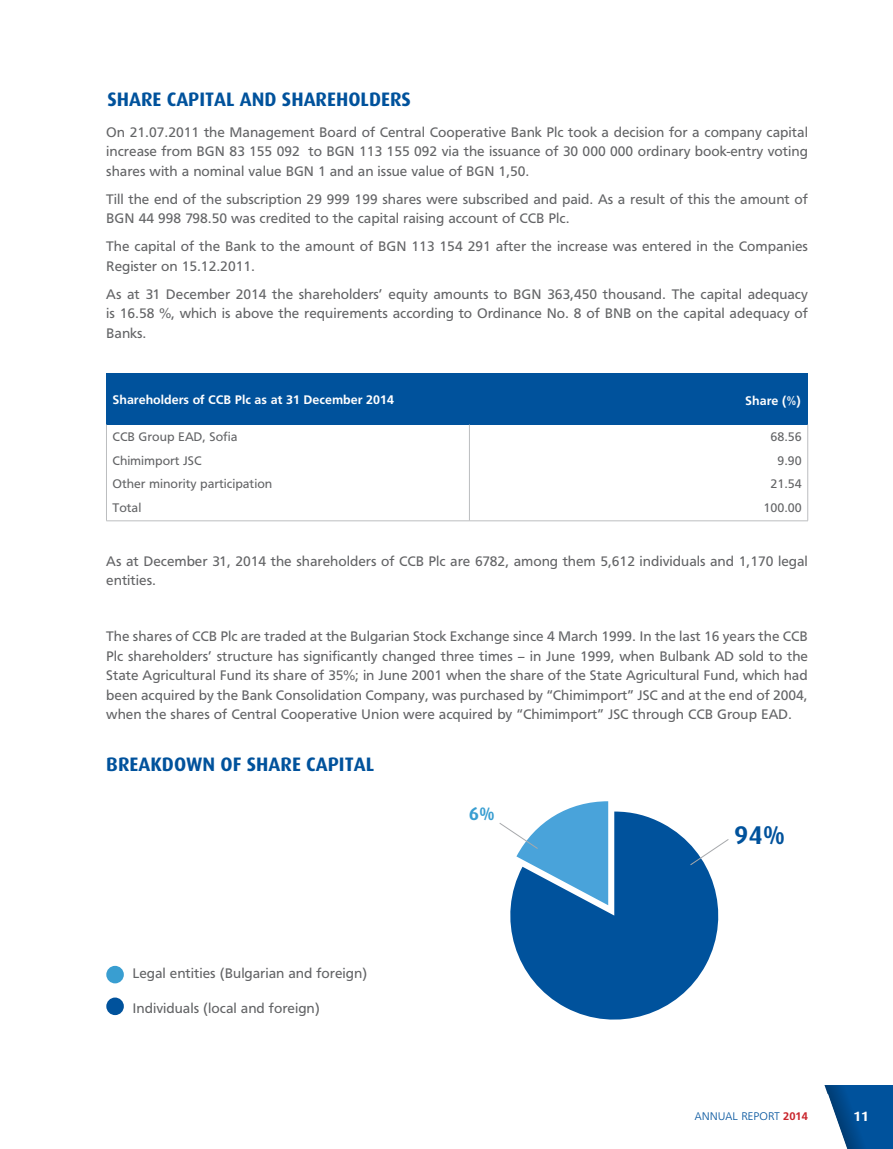
<style>
.page{position:relative;width:893px;height:1149px;background:#fff}
.page>*{position:absolute;margin:0;border:0;box-sizing:border-box;transform-origin:0 0}
.t1{font:700 25.65px "Hermes Bg";color:#00529c}
.t2{font:700 19.5px "Hermes Bg";color:#00529c}
.t3{font:700 18.6px "Hermes Bg";color:#399ed1}
.t4{font:15px/19.5px "HS Grotesk Bg";color:#636466;text-align:justify}
.t5{font:13.5px/23.5px "HS Grotesk Bg";color:#636466}
.t6{font:700 13.5px "HS Grotesk Bg";color:#fff}
.t7{font:700 13.5px "Hermes Bg";color:#fff}
.t8{font:300 12px "HS Grotesk Bg";color:#00529c}
.s1{font-size:18px}
.s2{font-weight:700;color:#c9252c}
</style>
<div class="page">
<div style="left:646px;top:1084px;width:247px;height:64px;background:#00529c"></div>
<svg style="left:646px;top:1084px;width:229px;height:64px;background:#d4e0ec"></svg>
<div style="left:106px;top:373px;width:702px;height:51px;background:#00529c"></div>
<hr style="left:106px;top:424px;width:1px;height:96px;background:#bcbec0">
<hr style="left:469px;top:424px;width:1px;height:96px;background:#bcbec0">
<hr style="left:807px;top:424px;width:1px;height:96px;background:#bcbec0">
<hr style="left:106px;top:520px;width:363px;height:1px;background:#bcbec0">
<hr style="left:469px;top:520px;width:339px;height:1px;background:#bcbec0">
<svg style="left:510px;top:811px;width:209px;height:209px;fill:#00529c"></svg>
<svg style="left:499px;top:801px;width:109px;height:104px"></svg>
<svg style="left:689px;top:827px;width:40px;height:49px"></svg>
<div style="left:106px;top:997px;width:18px;height:17px;background:#00529c;border-radius:50%"></div>
<div style="left:106px;top:965px;width:18px;height:18px;background:#399ed1;border-radius:50%"></div>
<h2 class="t2" style="left:107px;top:88px;width:304px">SHARE CAPITAL AND SHAREHOLDERS</h2>
<p class="t4" style="left:106px;top:122px;width:703px">On 21.07.2011 the Management Board of Central Cooperative Bank Plc took a decision for a company capital increase from BGN 83 155 092 to BGN 113 155 092 via the issuance of 30 000 000 ordinary book-entry voting shares with a nominal value BGN 1 and an issue value of BGN 1,50.</p>
<p class="t4" style="left:106px;top:189px;width:703px">Till the end of the subscription 29 999 199 shares were subscribed and paid. As a result of this the amount of<br>BGN 44 998 798.50 was credited to the capital raising account of CCB Plc.</p>
<p class="t4" style="left:106px;top:236px;width:703px">The capital of the Bank to the amount of BGN 113 154 291 after the increase was entered in the Companies<br>Register on 15.12.2011.</p>
<p class="t4" style="left:106px;top:284px;width:703px">As at 31 December 2014 the shareholders’ equity amounts to BGN 363,450 thousand. The capital adequacy is 16.58 %, which is above the requirements according to Ordinance No. 8 of BNB on the capital adequacy of Banks.</p>
<p class="t6" style="left:112px;top:392px;width:283px">Shareholders of CCB Plc as at 31 December 2014</p>
<p class="t5" style="left:112px;top:425px;width:161px">CCB Group EAD, Sofia<br>Chimimport JSC<br>Other minority participation<br>Total</p>
<p class="t5" style="left:763px;top:425px;width:40px;text-align:right">68.56<br>9.90<br>21.54<br>100.00</p>
<p class="t6" style="left:745px;top:392px;width:57px">Share (%)</p>
<p class="t4" style="left:106px;top:550px;width:703px">As at December 31, 2014 the shareholders of CCB Plc are 6782, among them 5,612 individuals and 1,170 legal entities.</p>
<p class="t4" style="left:106px;top:626px;width:703px">The shares of CCB Plc are traded at the Bulgarian Stock Exchange since 4 March 1999. In the last 16 years the CCB Plc shareholders’ structure has significantly changed three times – in June 1999, when Bulbank AD sold to the State Agricultural Fund its share of 35%; in June 2001 when the share of the State Agricultural Fund, which had been acquired by the Bank Consolidation Company, was purchased by “Chimimport” JSC and at the end of 2004, when the shares of Central Cooperative Union were acquired by “Chimimport” JSC through CCB Group EAD.</p>
<h2 class="t2" style="left:106px;top:752px;width:269px">BREAKDOWN OF SHARE CAPITAL</h2>
<p class="t4" style="left:132px;top:963px;width:236px">Legal entities (Bulgarian and foreign)</p>
<p class="t4" style="left:132px;top:997px;width:189px">Individuals (local and foreign)</p>
<p class="t3" style="left:469px;top:802px;width:28px">6<span class="s1">%</span></p>
<h1 class="t1" style="left:734px;top:820px;width:53px">94%</h1>
<p class="t8" style="left:695px;top:1109px;width:115px">ANNUAL REPORT <span class="s2">2014</span></p>
<p class="t7" style="left:853px;top:1108px;width:17px">11</p>
</div>
